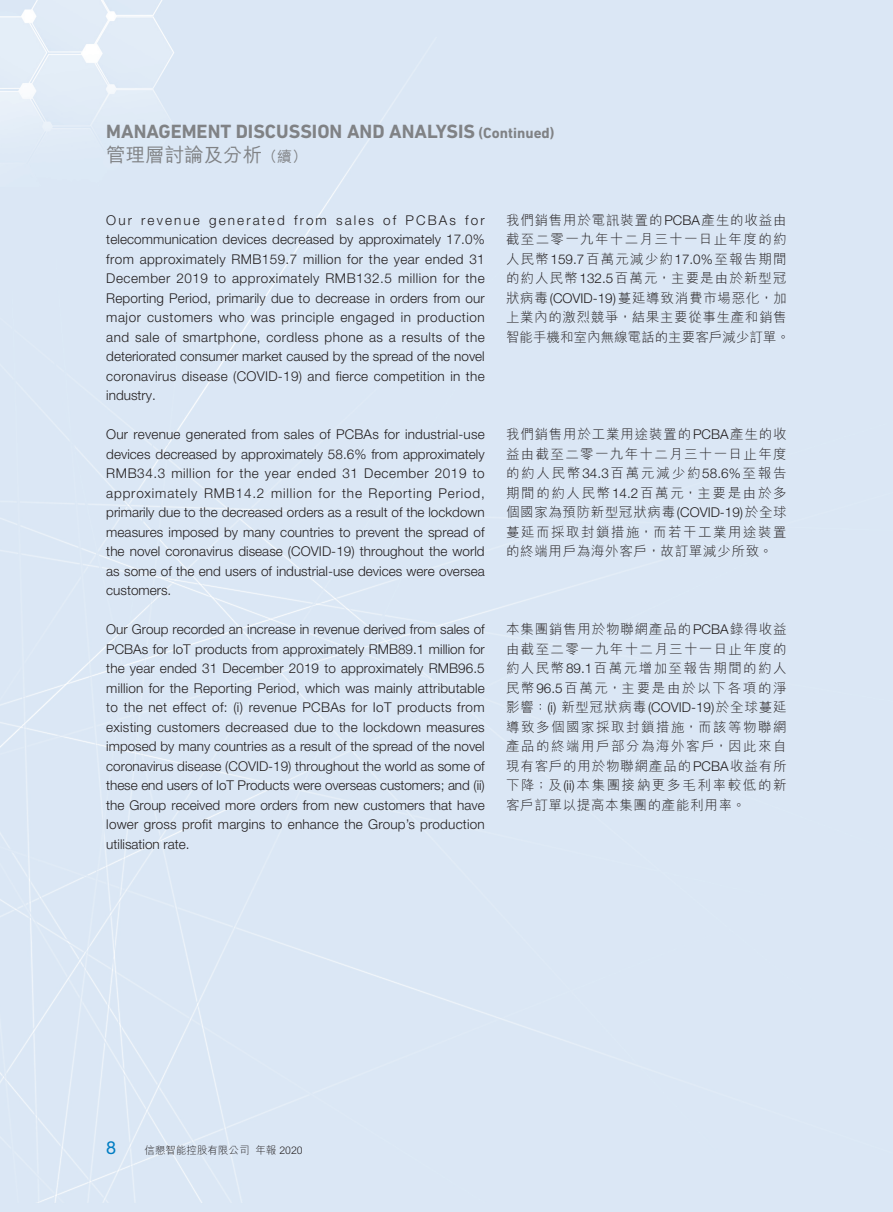
<style>
.page{position:relative;width:893px;height:1212px;background:#dbe7f5}
.page>*{position:absolute;margin:0;border:0;box-sizing:border-box;transform-origin:0 0}
.t1{font:700 19.5px "DIN Next LT Pro";color:#808285}
.t2{font:19.5px "M Hei HK Medium E Ten B5 H";color:#808285}
.t3{font:18px "Helvetica Neue LT Std";color:#007dc3}
.t4{font:300 13.5px/19.5px "Helvetica Neue LT Std";letter-spacing:.005em;color:#231f20;text-align:justify}
.t5{font:13.5px/19.5px "M Hei HK Light E Ten B5 H";letter-spacing:.06em;color:#231f20;text-align:justify}
.t6{font:10.5px "M Hei HK Light E Ten B5 H";color:#231f20}
.s1{font-size:15px}
.s2{font-family:"Helvetica Neue LT Std";font-weight:300}
</style>
<div class="page">
<h1 class="t1" style="left:106px;top:124px;width:450px">MANAGEMENT DISCUSSION AND ANALYSIS <span class="s1">(Continued)</span></h1>
<h1 class="t2" style="left:106px;top:147px;width:202px">管理層討論及分析<span class="s1">（續）</span></h1>
<p class="t4" style="left:106px;top:211px;width:380px">Our revenue generated from sales of PCBAs for telecommunication devices decreased by approximately 17.0% from approximately RMB159.7 million for the year ended 31<br>December 2019 to approximately RMB132.5 million for the Reporting Period, primarily due to decrease in orders from our major customers who was principle engaged in production and sale of smartphone, cordless phone as a results of the deteriorated consumer market caused by the spread of the novel coronavirus disease (COVID-19) and fierce competition in the industry.</p>
<p class="t4" style="left:106px;top:426px;width:380px">Our revenue generated from sales of PCBAs for industrial-use devices decreased by approximately 58.6% from approximately RMB34.3 million for the year ended 31 December 2019 to approximately RMB14.2 million for the Reporting Period, primarily due to the decreased orders as a result of the lockdown measures imposed by many countries to prevent the spread of the novel coronavirus disease (COVID-19) throughout the world as some of the end users of industrial-use devices were oversea customers.</p>
<p class="t4" style="left:106px;top:621px;width:380px">Our Group recorded an increase in revenue derived from sales of PCBAs for IoT products from approximately RMB89.1 million for the year ended 31 December 2019 to approximately RMB96.5 million for the Reporting Period, which was mainly attributable to the net effect of: (i) revenue PCBAs for IoT products from existing customers decreased due to the lockdown measures imposed by many countries as a result of the spread of the novel coronavirus disease (COVID-19) throughout the world as some of these end users of IoT Products were overseas customers; and (ii) the Group received more orders from new customers that have lower gross profit margins to enhance the Group’s production utilisation rate.</p>
<p class="t5" style="left:506px;top:212px;width:285px;text-align:left">我們銷售用於電訊裝置的<span class="s2">PCBA</span>產生的收益由截至二零一九年十二月三十一日止年度的約人民幣<span class="s2">159.7</span>百萬元減少約<span class="s2">17.0%</span>至報告期間的約人民幣<span class="s2">132.5</span>百萬元，主要是由於新型冠狀病毒<span class="s2">(COVID-19)</span>蔓延導致消費市場惡化，加上業內的激烈競爭，結果主要從事生產和銷售智能手機和室內無線電話的主要客戶減少訂單。</p>
<p class="t5" style="left:506px;top:426px;width:282px">我們銷售用於工業用途裝置的<span class="s2">PCBA</span>產生的收益由截至二零一九年十二月三十一日止年度的約人民幣<span class="s2">34.3</span>百萬元減少約<span class="s2">58.6%</span>至報告期間的約人民幣<span class="s2">14.2</span>百萬元，主要是由於多個國家為預防新型冠狀病毒<span class="s2">(COVID-19)</span>於全球蔓延而採取封鎖措施，而若干工業用途裝置的終端用戶為海外客戶，故訂單減少所致。</p>
<p class="t5" style="left:506px;top:621px;width:282px">本集團銷售用於物聯網產品的<span class="s2">PCBA</span>錄得收益由截至二零一九年十二月三十一日止年度的約人民幣<span class="s2">89.1</span>百萬元增加至報告期間的約人民幣<span class="s2">96.5</span>百萬元，主要是由於以下各項的淨影響：<span class="s2">(i)</span> 新型冠狀病毒<span class="s2">(COVID-19)</span>於全球蔓延導致多個國家採取封鎖措施，而該等物聯網產品的終端用戶部分為海外客戶，因此來自現有客戶的用於物聯網產品的<span class="s2">PCBA</span>收益有所下降；及<span class="s2">(ii)</span>本集團接納更多毛利率較低的新客戶訂單以提高本集團的產能利用率。</p>
<h2 class="t3" style="left:106px;top:1141px;width:12px">8</h2>
<p class="t6" style="left:145px;top:1145px;width:160px">信懇智能控股有限公司 年報 2020</p>
</div>
